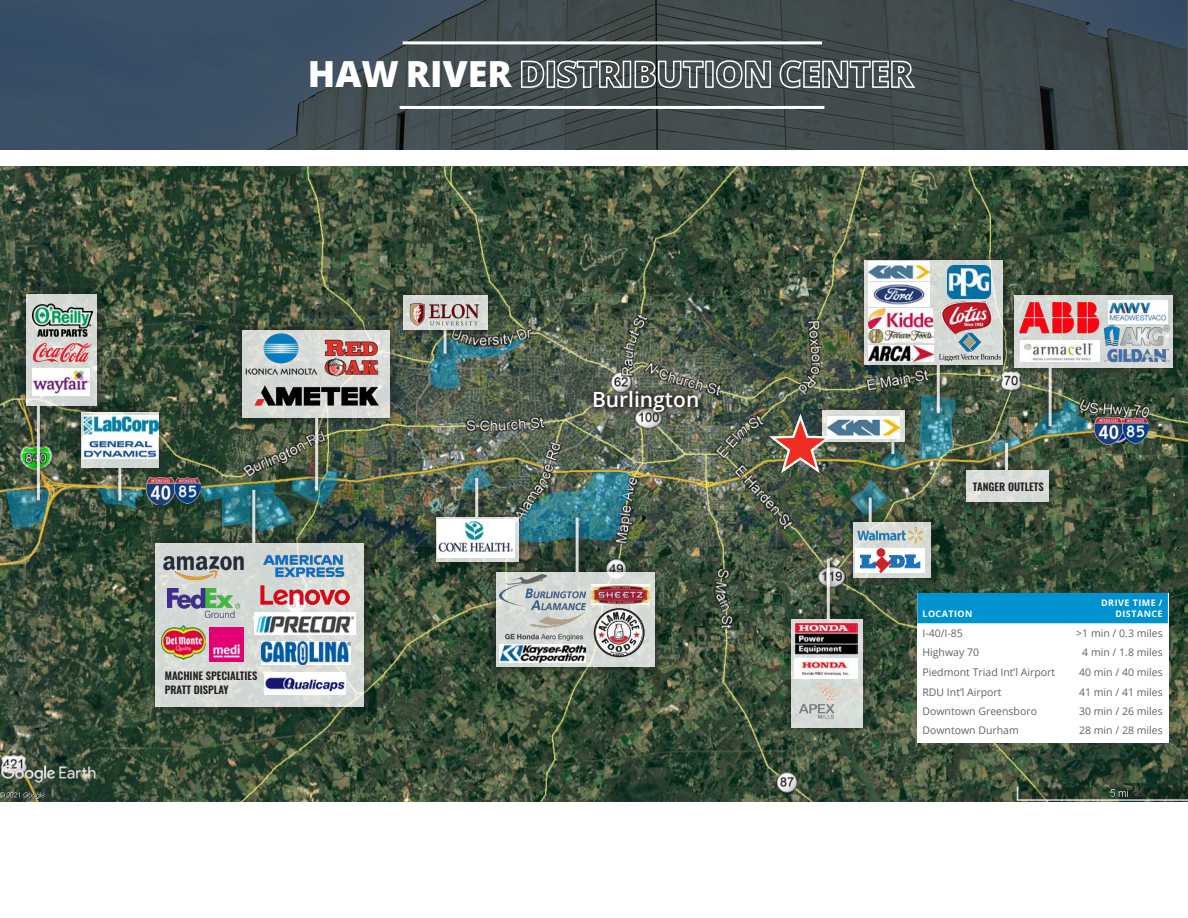
<style>
.page{position:relative;width:1188px;height:918px;background:#fff}
.page>*{position:absolute;margin:0;border:0;box-sizing:border-box;transform-origin:0 0}
.t1{font:800 36px "Open Sans";letter-spacing:-.02em;color:#fff}
.t2{font:600 21px "Open Sans";color:#fff}
.Data_-_Bold{font:10.5px "Open Sans";color:#5f6369}
.Data_-_Regular{font:10.5px "Open Sans";color:#5f6369}
.t3{font:600 10.5px "Oswald";color:#231f20}
.Header_-_Bold{font:700 9px/10.8px "Open Sans";letter-spacing:.05em;color:#fff;text-align:right}
</style>
<div class="page">
<img style="left:0;top:167px;width:1188px;height:635px">
<div style="left:584px;top:381px;width:124px;height:41px;background:#231f20;opacity:.75"></div>
<img style="left:1094px;top:436px;width:29px;height:9px">
<img style="left:1123px;top:436px;width:26px;height:7px">
<div style="left:146px;top:481px;width:228px;height:236px;background:#231f20;opacity:.75"></div>
<hr style="left:252px;top:490px;width:3px;height:63px;background:#fff">
<svg style="left:156px;top:543px;width:208px;height:164px;fill:#d5d9d5"></svg>
<img style="left:154px;top:547px;width:99px;height:42px">
<img style="left:263px;top:549px;width:103px;height:36px">
<img style="left:167px;top:589px;width:72px;height:29px">
<img style="left:261px;top:585px;width:88px;height:19px">
<img style="left:162px;top:626px;width:43px;height:34px">
<img style="left:254px;top:612px;width:101px;height:23px">
<img style="left:209px;top:627px;width:34px;height:34px">
<img style="left:265px;top:672px;width:80px;height:23px">
<img style="left:262px;top:641px;width:88px;height:24px">
<img style="left:201px;top:471px;width:137px;height:61px">
<div style="left:233px;top:320px;width:167px;height:180px;background:#231f20;opacity:.75"></div>
<hr style="left:315px;top:339px;width:3px;height:152px;background:#fff">
<svg style="left:243px;top:330px;width:147px;height:88px;fill:#d7dbd7"></svg>
<img style="left:246px;top:333px;width:71px;height:42px">
<img style="left:254px;top:385px;width:125px;height:21px">
<img style="left:324px;top:338px;width:55px;height:41px">
<img style="left:429px;top:336px;width:96px;height:53px">
<div style="left:393px;top:286px;width:104px;height:77px;background:#231f20;opacity:.75"></div>
<hr style="left:444px;top:330px;width:3px;height:24px;background:#fff">
<div style="left:403px;top:295px;width:84px;height:35px;background:#daddd9"></div>
<img style="left:405px;top:297px;width:79px;height:29px">
<svg style="left:462px;top:467px;width:29px;height:1px"></svg>
<svg style="left:1058px;top:436px;width:30px;height:2px"></svg>
<img style="left:528px;top:472px;width:103px;height:36px">
<div style="left:486px;top:508px;width:178px;height:169px;background:#231f20;opacity:.75"></div>
<hr style="left:576px;top:518px;width:3px;height:58px;background:#fff">
<svg style="left:496px;top:572px;width:158px;height:95px;fill:#d6dad6"></svg>
<img style="left:499px;top:574px;width:86px;height:56px">
<img style="left:499px;top:644px;width:86px;height:19px">
<img style="left:591px;top:585px;width:59px;height:19px">
<img style="left:595px;top:609px;width:49px;height:47px">
<div style="left:594px;top:608px;width:51px;height:49px;border:2px solid #231f20;border-radius:50%"></div>
<img style="left:503px;top:630px;width:86px;height:12px">
<div style="left:426px;top:468px;width:102px;height:103px;background:#231f20;opacity:.75"></div>
<hr style="left:475px;top:478px;width:3px;height:82px;background:#fff">
<svg style="left:436px;top:517px;width:82px;height:45px"></svg>
<img style="left:438px;top:519px;width:77px;height:38px">
<img style="left:169px;top:477px;width:32px;height:28px">
<svg style="left:5px;top:488px;width:45px;height:40px"></svg>
<div style="left:17px;top:285px;width:90px;height:225px;background:#231f20;opacity:.75"></div>
<hr style="left:37px;top:402px;width:3px;height:98px;background:#fff">
<svg style="left:27px;top:295px;width:70px;height:111px;fill:#d5d9d6"></svg>
<img style="left:33px;top:294px;width:59px;height:49px">
<svg style="left:33px;top:343px;width:59px;height:20px"></svg>
<img style="left:33px;top:369px;width:57px;height:26px">
<div style="left:72px;top:402px;width:97px;height:108px;background:#231f20;opacity:.75"></div>
<hr style="left:118px;top:465px;width:3px;height:36px;background:#fff">
<svg style="left:81px;top:412px;width:78px;height:56px"></svg>
<img style="left:83px;top:415px;width:76px;height:21px">
<img style="left:82px;top:438px;width:76px;height:21px">
<div style="left:782px;top:549px;width:91px;height:188px;background:#231f20;opacity:.75"></div>
<hr style="left:827px;top:558px;width:3px;height:166px;background:#fff">
<svg style="left:791px;top:619px;width:72px;height:108px;fill:#d6dbd6"></svg>
<img style="left:794px;top:622px;width:63px;height:32px">
<img style="left:794px;top:658px;width:63px;height:21px">
<img style="left:800px;top:683px;width:54px;height:36px">
<svg style="left:850px;top:480px;width:38px;height:8px"></svg>
<div style="left:843px;top:488px;width:97px;height:100px;background:#231f20;opacity:.75"></div>
<hr style="left:869px;top:498px;width:3px;height:27px;background:#fff">
<svg style="left:853px;top:522px;width:77px;height:56px"></svg>
<img style="left:857px;top:527px;width:66px;height:17px">
<div style="left:855px;top:548px;width:70px;height:25px;background:#fff"></div>
<div style="left:877px;top:549px;width:8px;height:7px;background:#cc2229;border-radius:50%"></div>
<div style="left:877px;top:549px;width:8px;height:8px;border:1px solid #cc2229;border-radius:50%"></div>
<svg style="left:860px;top:555px;width:60px;height:18px"></svg>
<svg style="left:919px;top:423px;width:37px;height:35px"></svg>
<div style="left:855px;top:250px;width:158px;height:173px;background:#231f20;opacity:.75"></div>
<hr style="left:937px;top:264px;width:3px;height:149px;background:#fff">
<svg style="left:865px;top:260px;width:138px;height:104px;fill:#d6dad6"></svg>
<img style="left:868px;top:262px;width:62px;height:18px">
<img style="left:868px;top:282px;width:62px;height:24px">
<img style="left:947px;top:266px;width:43px;height:33px">
<img style="left:868px;top:308px;width:65px;height:35px">
<img style="left:940px;top:302px;width:52px;height:30px">
<img style="left:868px;top:345px;width:65px;height:17px">
<img style="left:937px;top:332px;width:63px;height:29px">
<div style="left:1005px;top:285px;width:178px;height:151px;background:#231f20;opacity:.75"></div>
<hr style="left:1049px;top:365px;width:3px;height:61px;background:#fff">
<svg style="left:1014px;top:295px;width:159px;height:73px;fill:#d6dad6"></svg>
<img style="left:1019px;top:301px;width:81px;height:32px">
<img style="left:1020px;top:340px;width:80px;height:22px">
<img style="left:1108px;top:301px;width:59px;height:22px">
<img style="left:1105px;top:326px;width:65px;height:17px">
<img style="left:1105px;top:343px;width:65px;height:30px">
<div style="left:956px;top:434px;width:102px;height:78px;background:#231f20;opacity:.75"></div>
<hr style="left:1005px;top:443px;width:3px;height:43px;background:#fff">
<div style="left:966px;top:471px;width:82px;height:31px;background:linear-gradient(to right,#dcded9,#d6dbd6)"></div>
<svg style="left:881px;top:463px;width:26px;height:4px"></svg>
<div style="left:812px;top:400px;width:103px;height:63px;background:#231f20;opacity:.75"></div>
<hr style="left:891px;top:440px;width:3px;height:14px;background:#fff">
<svg style="left:822px;top:410px;width:83px;height:32px"></svg>
<img style="left:835px;top:417px;width:64px;height:21px">
<img style="left:766px;top:414px;width:69px;height:62px">
<div style="left:917px;top:593px;width:251px;height:149px;background:#fff"></div>
<div style="left:917px;top:593px;width:251px;height:30px;background:#0093d0"></div>
<svg style="left:0;top:0;width:1188px;height:150px;fill:#3f4d52"></svg>
<hr style="left:403px;top:41px;width:419px;height:3px;background:#fff">
<hr style="left:400px;top:106px;width:424px;height:3px;background:#fff">
<p class="t1" style="left:308px;top:47px;width:607px">HAW RIVER DISTRIBUTION CENTER</p>
<p class="t3" style="left:165px;top:670px;width:94px">MACHINE SPECIALTIES</p>
<p class="t3" style="left:165px;top:684px;width:66px">PRATT DISPLAY</p>
<p class="t2" style="left:592px;top:385px;width:109px">Burlington</p>
<p class="t3" style="left:973px;top:481px;width:72px">TANGER OUTLETS</p>
<p class="Header_-_Bold" style="left:922px;top:608px;width:52px">LOCATION</p>
<p class="Header_-_Bold" style="left:1101px;top:598px;width:63px">DRIVE TIME /<br>DISTANCE</p>
<p class="Data_-_Bold" style="left:922px;top:626px;width:42px">I-40/I-85</p>
<p class="Data_-_Regular" style="left:1076px;top:626px;width:88px">&gt;1 min / 0.3 miles</p>
<p class="Data_-_Bold" style="left:922px;top:645px;width:58px">Highway 70</p>
<p class="Data_-_Regular" style="left:1082px;top:645px;width:82px">4 min / 1.8 miles</p>
<p class="Data_-_Bold" style="left:922px;top:665px;width:134px">Piedmont Triad Int’l Airport</p>
<p class="Data_-_Regular" style="left:1079px;top:665px;width:85px">40 min / 40 miles</p>
<p class="Data_-_Bold" style="left:922px;top:685px;width:81px">RDU Int’l Airport</p>
<p class="Data_-_Regular" style="left:1079px;top:685px;width:85px">41 min / 41 miles</p>
<p class="Data_-_Bold" style="left:922px;top:704px;width:116px">Downtown Greensboro</p>
<p class="Data_-_Regular" style="left:1079px;top:704px;width:85px">30 min / 26 miles</p>
<p class="Data_-_Bold" style="left:922px;top:723px;width:98px">Downtown Durham</p>
<p class="Data_-_Regular" style="left:1079px;top:723px;width:85px">28 min / 28 miles</p>
</div>
